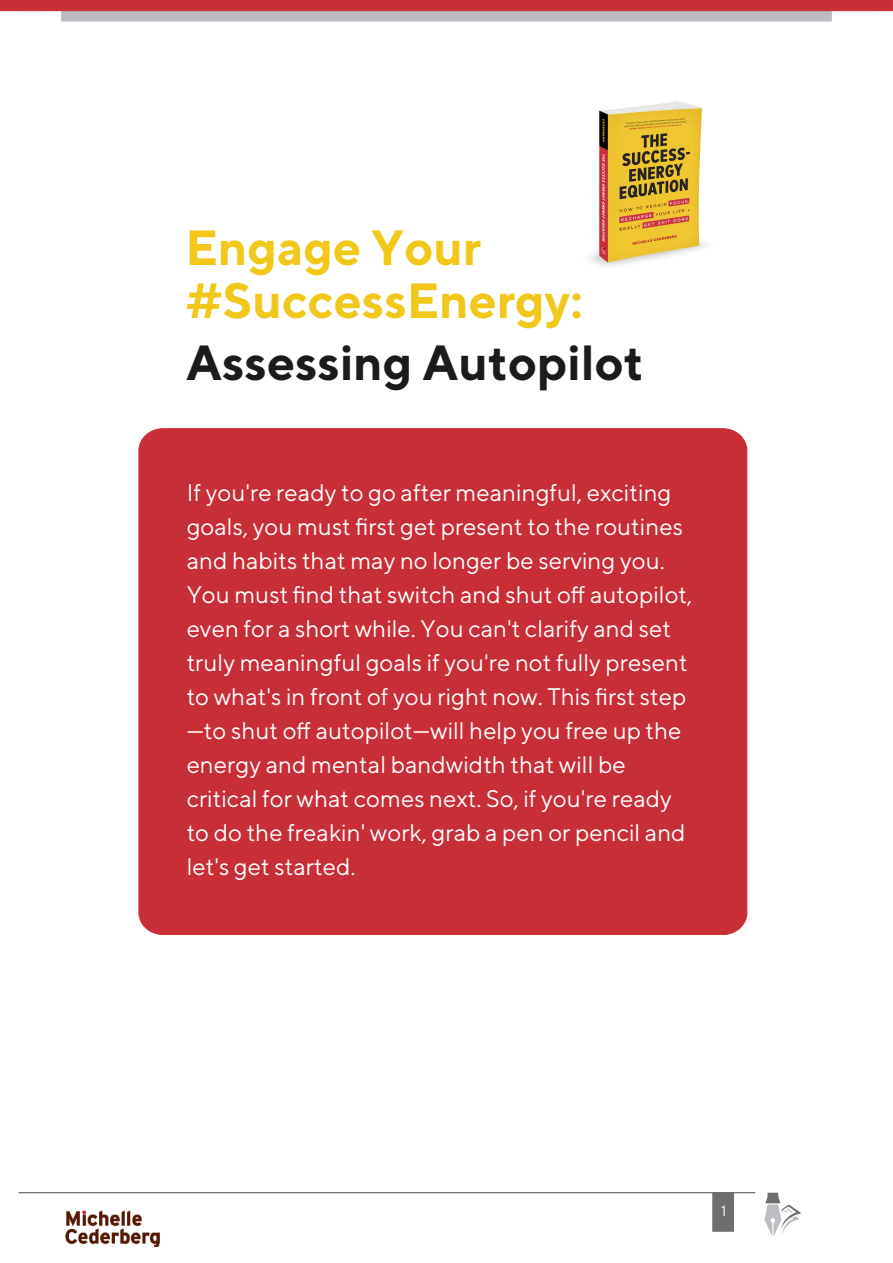
<style>
.page{position:relative;width:893px;height:1263px;background:#fff}
.page>*{position:absolute;margin:0;border:0;box-sizing:border-box;transform-origin:0 0}
.t1{font:700 49.35px/52.5px "TT Norms";color:#f1c719}
.t2{font:700 49.35px "TT Norms";color:#1c1b1b}
.t3{font:24px/34px "TT Norms";color:#fff}
.t4{font:15px "TT Norms";color:#fff}
</style>
<div class="page">
<div style="left:139px;top:428px;width:608px;height:507px;background:#c82e36;border:1px solid #c82e36;border-radius:23px"></div>
<img style="left:65px;top:1210px;width:95px;height:37px">
<div style="left:61px;top:0;width:771px;height:21px;background:#bbbdc0"></div>
<div style="left:0;top:0;width:893px;height:11px;background:#c82e36"></div>
<hr style="left:19px;top:1192px;width:736px;height:1px;background:#6d6e70">
<div style="left:712px;top:1192px;width:22px;height:39px;background:#6d6e70;border:1px solid #6d6e70"></div>
<svg style="left:764px;top:1193px;width:37px;height:43px"></svg>
<img style="left:590px;top:101px;width:116px;height:165px">
<h1 class="t1" style="left:185px;top:221px;width:399px">Engage Your #SuccessEnergy:</h1>
<h1 class="t2" style="left:186px;top:333px;width:459px">Assessing Autopilot</h1>
<p class="t3" style="left:187px;top:475px;width:507px">If you're ready to go after meaningful, exciting goals, you must first get present to the routines and habits that may no longer be serving you.<br>You must find that switch and shut off autopilot, even for a short while. You can't clarify and set truly meaningful goals if you're not fully present to what's in front of you right now. This first step —to shut off autopilot—will help you free up the energy and mental bandwidth that will be critical for what comes next. So, if you're ready to do the freakin' work, grab a pen or pencil and let's get started.</p>
<p class="t4" style="left:721px;top:1202px;width:7px">1</p>
</div>
